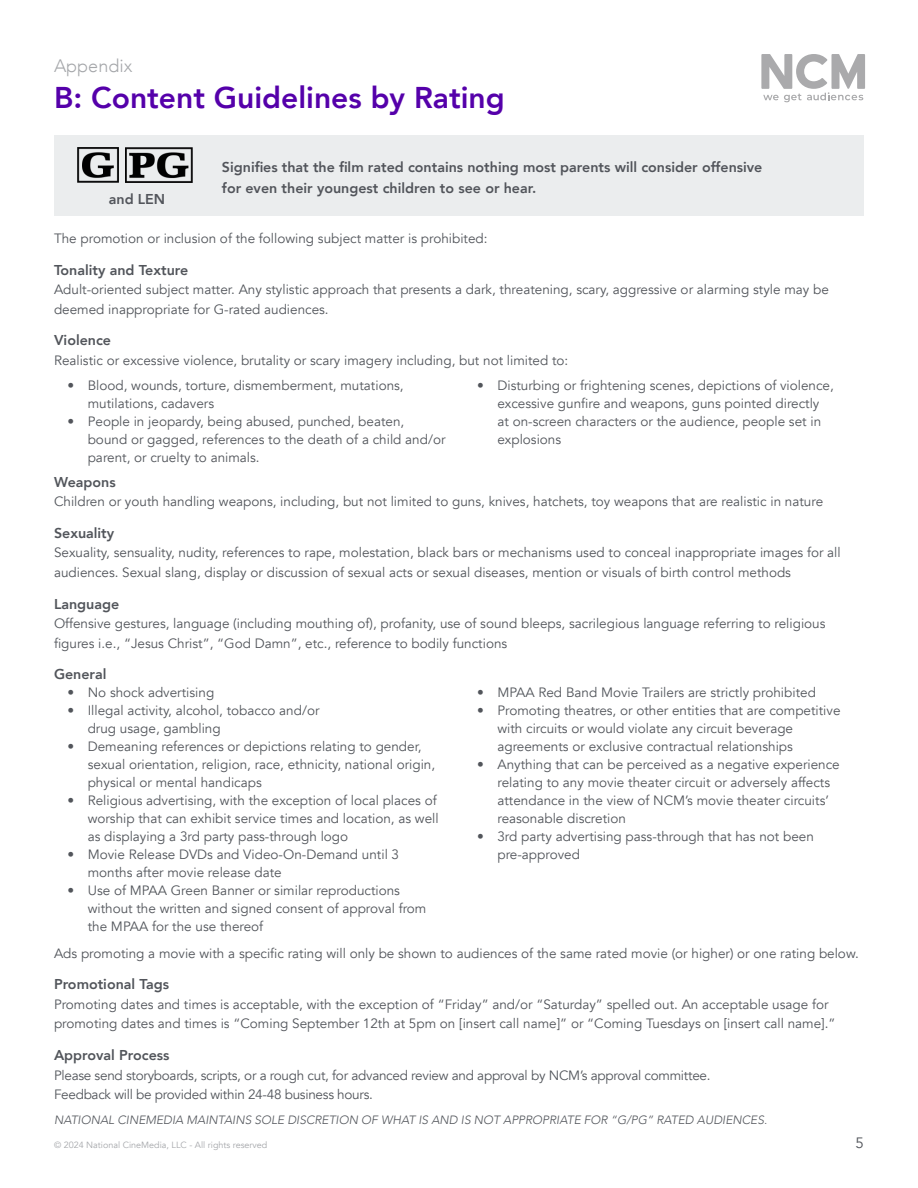
<style>
.page{position:relative;width:918px;height:1188px;background:#fff}
.page>*{position:absolute;margin:0;border:0;box-sizing:border-box;transform-origin:0 0}
.t1{font:800 30px "Avenir";color:#50a}
.t2{font:300 18px "Avenir";color:#a5a7aa}
.t3{font:15px "Avenir";color:#52555b}
.t4{font:800 14.25px/21.8px "Avenir";color:#52555b}
.t5{font:13.5px/18px "Avenir";color:#52555b}
.t6{font:13.5px/19.5px "Avenir";letter-spacing:-.02em;color:#52555b}
.t7{font:italic 300 12px "Avenir";color:#52555b}
.t8{font:9px "Avenir";color:#a5a7aa}
</style>
<div class="page">
<svg style="left:761px;top:54px;width:104px;height:48px"></svg>
<div style="left:54px;top:135px;width:810px;height:81px;background:#ebedee"></div>
<img style="left:78px;top:147px;width:40px;height:35px">
<img style="left:126px;top:147px;width:66px;height:35px">
<h2 class="t2" style="left:54px;top:55px;width:80px">Appendix</h2>
<h1 class="t1" style="left:54px;top:74px;width:452px">B: Content Guidelines by Rating</h1>
<p class="t4" style="left:222px;top:156px;width:542px">Signifies that the film rated contains nothing most parents will consider offensive for even their youngest children to see or hear.</p>
<p class="t5" style="left:54px;top:230px;width:435px">The promotion or inclusion of the following subject matter is prohibited:</p>
<p class="t4" style="left:54px;top:259px;width:136px">Tonality and Texture</p>
<p class="t5" style="left:54px;top:280px;width:776px;line-height:19.5px">Adult-oriented subject matter. Any stylistic approach that presents a dark, threatening, scary, aggressive or alarming style may be deemed inappropriate for G-rated audiences.</p>
<p class="t4" style="left:54px;top:330px;width:59px">Violence</p>
<p class="t5" style="left:54px;top:352px;width:516px">Realistic or excessive violence, brutality or scary imagery including, but not limited to:</p>
<p class="t5" style="left:88px;top:376px;width:317px;text-indent:-20px">• Blood, wounds, torture, dismemberment, mutations, mutilations, cadavers</p>
<p class="t5" style="left:88px;top:412px;width:359px;text-indent:-20px">• People in jeopardy, being abused, punched, beaten, bound or gagged, references to the death of a child and/or parent, or cruelty to animals.</p>
<p class="t4" style="left:109px;top:188px;width:58px">and LEN</p>
<p class="t5" style="left:497px;top:376px;width:338px;text-indent:-20px">• Disturbing or frightening scenes, depictions of violence, excessive gunfire and weapons, guns pointed directly at on-screen characters or the audience, people set in explosions</p>
<p class="t4" style="left:54px;top:471px;width:63px">Weapons</p>
<p class="t5" style="left:54px;top:493px;width:771px">Children or youth handling weapons, including, but not limited to guns, knives, hatchets, toy weapons that are realistic in nature</p>
<p class="t4" style="left:54px;top:522px;width:62px">Sexuality</p>
<p class="t5" style="left:54px;top:543px;width:788px;line-height:19.5px">Sexuality, sensuality, nudity, references to rape, molestation, black bars or mechanisms used to conceal inappropriate images for all audiences. Sexual slang, display or discussion of sexual acts or sexual diseases, mention or visuals of birth control methods</p>
<p class="t4" style="left:54px;top:593px;width:67px">Language</p>
<p class="t5" style="left:54px;top:614px;width:773px;line-height:19.5px">Offensive gestures, language (including mouthing of), profanity, use of sound bleeps, sacrilegious language referring to religious figures i.e., “Jesus Christ”, “God Damn”, etc., reference to bodily functions</p>
<p class="t4" style="left:54px;top:664px;width:54px">General</p>
<p class="t5" style="left:68px;top:684px;width:148px">• No shock advertising</p>
<p class="t5" style="left:88px;top:702px;width:233px;text-indent:-20px">• Illegal activity, alcohol, tobacco and/or drug usage, gambling</p>
<p class="t5" style="left:88px;top:738px;width:349px;text-indent:-20px">• Demeaning references or depictions relating to gender, sexual orientation, religion, race, ethnicity, national origin, physical or mental handicaps</p>
<p class="t5" style="left:88px;top:792px;width:352px;text-indent:-20px">• Religious advertising, with the exception of local places of worship that can exhibit service times and location, as well as displaying a 3rd party pass-through logo</p>
<p class="t5" style="left:88px;top:846px;width:313px;text-indent:-20px">• Movie Release DVDs and Video-On-Demand until 3 months after movie release date</p>
<p class="t5" style="left:88px;top:882px;width:340px;text-indent:-20px">• Use of MPAA Green Banner or similar reproductions without the written and signed consent of approval from the MPAA for the use thereof</p>
<p class="t5" style="left:477px;top:684px;width:340px">• MPAA Red Band Movie Trailers are strictly prohibited</p>
<p class="t5" style="left:497px;top:702px;width:345px;text-indent:-20px">• Promoting theatres, or other entities that are competitive with circuits or would violate any circuit beverage agreements or exclusive contractual relationships</p>
<p class="t5" style="left:497px;top:756px;width:344px;text-indent:-20px">• Anything that can be perceived as a negative experience relating to any movie theater circuit or adversely affects attendance in the view of NCM’s movie theater circuits’ reasonable discretion</p>
<p class="t5" style="left:497px;top:828px;width:318px;text-indent:-20px">• 3rd party advertising pass-through that has not been pre-approved</p>
<p class="t5" style="left:54px;top:944px;width:806px">Ads promoting a movie with a specific rating will only be shown to audiences of the same rated movie (or higher) or one rating below.</p>
<p class="t4" style="left:54px;top:974px;width:117px">Promotional Tags</p>
<p class="t5" style="left:54px;top:995px;width:783px;line-height:19.5px">Promoting dates and times is acceptable, with the exception of “Friday” and/or “Saturday” spelled out. An acceptable usage for promoting dates and times is “Coming September 12th at 5pm on [insert call name]” or “Coming Tuesdays on [insert call name].”</p>
<p class="t4" style="left:54px;top:1044px;width:117px">Approval Process</p>
<p class="t6" style="left:54px;top:1066px;width:658px">Please send storyboards, scripts, or a rough cut, for advanced review and approval by NCM’s approval committee.<br>Feedback will be provided within 24-48 business hours.</p>
<p class="t7" style="left:54px;top:1112px;width:715px">NATIONAL CINEMEDIA MAINTAINS SOLE DISCRETION OF WHAT IS AND IS NOT APPROPRIATE FOR “G/PG” RATED AUDIENCES.</p>
<p class="t8" style="left:54px;top:1139px;width:215px">© 2024 National CineMedia, LLC - All rights reserved</p>
<p class="t3" style="left:856px;top:1133px;width:10px">5</p>
</div>
